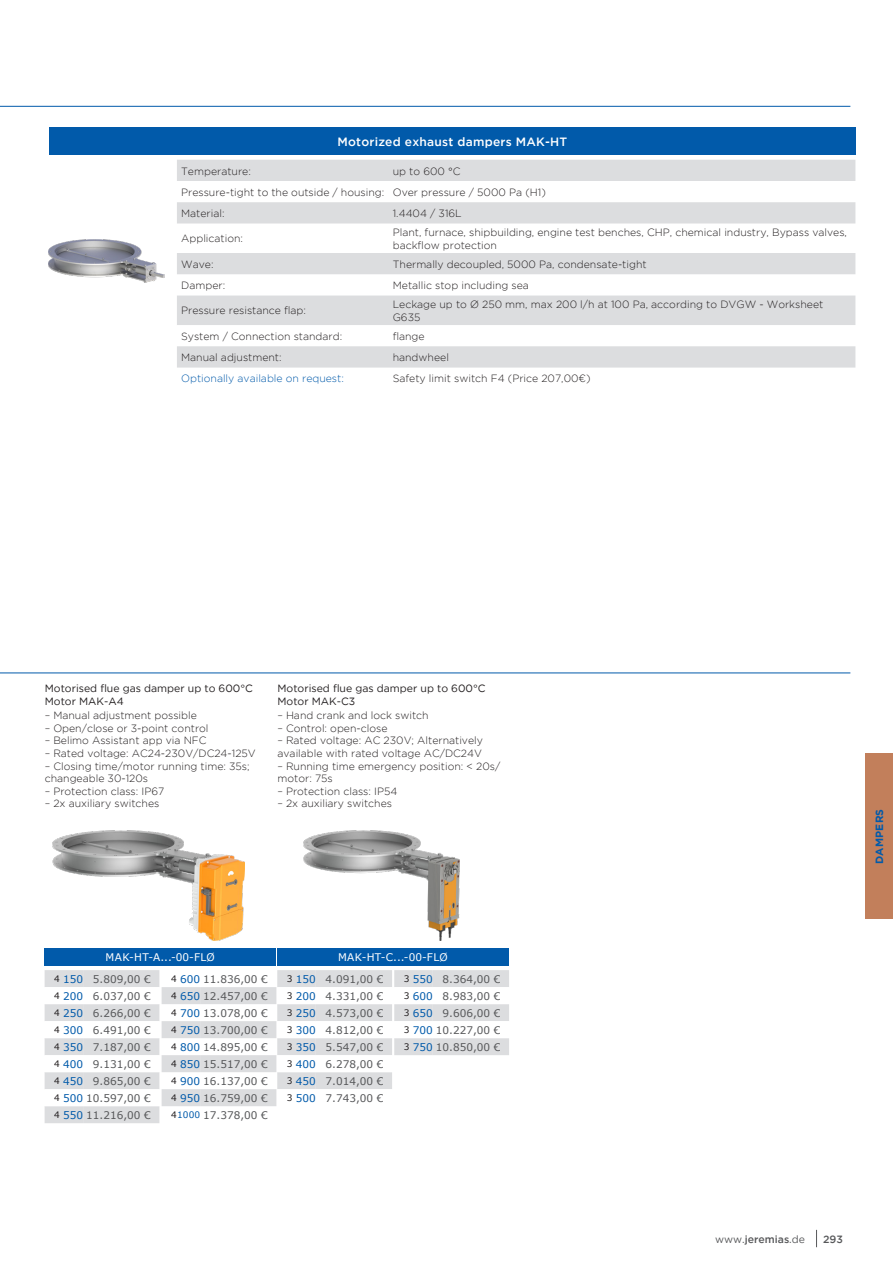
<style>
.page{position:relative;width:893px;height:1263px;background:#fff}
.page>*{position:absolute;margin:0;border:0;box-sizing:border-box;transform-origin:0 0}
.t1{font:500 12px "Gotham";letter-spacing:.02em;color:#fff}
.t2{font:300 10.5px/12.6px "Gotham";color:#231f20}
.t3{font:10.5px/17px "Verdana";color:#57585a;text-align:justify}
.t4{font:10.5px/12.6px "Gotham";color:#231f20}
.t5{font:10.5px "Verdana";color:#015aaa}
.t6{font:10.5px "Verdana";letter-spacing:.035em;color:#fff}
.t7{font:300 10.5px "Gotham";color:#015aaa}
.t8{font:500 10.5px "Gotham";color:#57585a}
.t9{font:700 10.5px "Gotham";letter-spacing:.015em;color:#015aaa}
.t10{font:9px "Verdana";color:#231f20}
.s1{color:#015aaa}
.s2{font-size:9px;color:#231f20}
.s3{font-size:9px;color:#015aaa}
.s4{font-weight:400}
</style>
<div class="page">
<hr style="left:0;top:106px;width:850px;height:1px;background:#015aaa">
<div style="left:865px;top:753px;width:28px;height:166px;background:#c27f5b"></div>
<svg style="left:816px;top:1230px;width:1px;height:17px"></svg>
<hr style="left:0;top:672px;width:850px;height:1px;background:#015aaa">
<div style="left:49px;top:128px;width:806px;height:27px;background:#015aaa"></div>
<svg style="left:177px;top:160px;width:678px;height:208px;fill:#dcdddf"></svg>
<img style="left:48px;top:239px;width:117px;height:43px">
<div style="left:45px;top:948px;width:231px;height:17px;background:#015aaa"></div>
<img style="left:53px;top:830px;width:192px;height:110px">
<svg style="left:45px;top:970px;width:464px;height:153px"></svg>
<div style="left:277px;top:948px;width:231px;height:17px;background:#015aaa"></div>
<img style="left:304px;top:830px;width:155px;height:110px">
<p class="t1" style="left:337px;top:134px;width:232px">Motorized exhaust dampers MAK-HT</p>
<p class="t2" style="left:181px;top:164px;width:71px">Temperature:</p>
<p class="t2" style="left:393px;top:164px;width:69px">up to 600 °C</p>
<p class="t2" style="left:181px;top:185px;width:205px">Pressure-tight to the outside / housing:</p>
<p class="t2" style="left:393px;top:185px;width:155px">Over pressure / 5000 Pa (H1)</p>
<p class="t2" style="left:181px;top:207px;width:45px">Material:</p>
<p class="t2" style="left:393px;top:207px;width:71px">1.4404 / 316L</p>
<p class="t2" style="left:181px;top:232px;width:63px">Application:</p>
<p class="t2" style="left:393px;top:226px;width:456px">Plant, furnace, shipbuilding, engine test benches, CHP, chemical industry, Bypass valves, backflow protection</p>
<p class="t2" style="left:181px;top:258px;width:34px">Wave:</p>
<p class="t2" style="left:393px;top:258px;width:255px">Thermally decoupled, 5000 Pa, condensate-tight</p>
<p class="t2" style="left:181px;top:279px;width:46px">Damper:</p>
<p class="t2" style="left:393px;top:279px;width:138px">Metallic stop including sea</p>
<p class="t2" style="left:181px;top:304px;width:126px">Pressure resistance flap:</p>
<p class="t2" style="left:393px;top:298px;width:432px">Leckage up to Ø 250 mm, max 200 l/h at 100 Pa, according to DVGW - Worksheet<br>G635</p>
<p class="t2" style="left:181px;top:330px;width:163px">System / Connection standard:</p>
<p class="t2" style="left:393px;top:330px;width:33px">flange</p>
<p class="t2" style="left:181px;top:351px;width:102px">Manual adjustment:</p>
<p class="t2" style="left:393px;top:351px;width:58px">handwheel</p>
<p class="t7" style="left:181px;top:372px;width:164px">Optionally available on request:</p>
<p class="t2" style="left:393px;top:372px;width:199px">Safety limit switch F4 (Price 207,00€)</p>
<p class="t4" style="left:45px;top:682px;width:210px">Motorised flue gas damper up to 600°C<br>Motor MAK-A4</p>
<p class="t2" style="left:45px;top:709px;width:154px">– Manual adjustment possible</p>
<p class="t2" style="left:45px;top:721px;width:165px">– Open/close or 3-point control</p>
<p class="t2" style="left:45px;top:734px;width:163px">– Belimo Assistant app via NFC</p>
<p class="t2" style="left:45px;top:747px;width:212px">– Rated voltage: AC24-230V/DC24-125V</p>
<p class="t2" style="left:45px;top:759px;width:206px">– Closing time/motor running time: 35s; changeable 30-120s</p>
<p class="t2" style="left:45px;top:784px;width:121px">– Protection class: IP67</p>
<p class="t2" style="left:45px;top:797px;width:116px">– 2x auxiliary switches</p>
<p class="t4" style="left:277px;top:682px;width:210px">Motorised flue gas damper up to 600°C<br>Motor MAK-C3</p>
<p class="t2" style="left:277px;top:709px;width:153px">– Hand crank and lock switch</p>
<p class="t2" style="left:277px;top:721px;width:111px">– Control: open-close</p>
<p class="t2" style="left:277px;top:734px;width:207px">– Rated voltage: AC 230V; Alternatively available with rated voltage AC/DC24V</p>
<p class="t2" style="left:277px;top:759px;width:224px">– Running time emergency position: &lt; 20s/ motor: 75s</p>
<p class="t2" style="left:277px;top:784px;width:121px">– Protection class: IP54</p>
<p class="t2" style="left:277px;top:797px;width:116px">– 2x auxiliary switches</p>
<p class="t6" style="left:106px;top:950px;width:111px">MAK-HT-A...-00-FLØ</p>
<p class="t10" style="left:54px;top:972px;width:7px">4</p>
<p class="t5" style="left:63px;top:971px;width:22px">150</p>
<p class="t3" style="left:93px;top:970px;width:60px">5.809,00 €</p>
<p class="t10" style="left:54px;top:989px;width:7px">4</p>
<p class="t5" style="left:63px;top:988px;width:22px">200</p>
<p class="t3" style="left:93px;top:987px;width:60px">6.037,00 €</p>
<p class="t10" style="left:54px;top:1007px;width:7px">4</p>
<p class="t5" style="left:63px;top:1006px;width:22px">250</p>
<p class="t3" style="left:93px;top:1004px;width:60px">6.266,00 €</p>
<p class="t10" style="left:54px;top:1024px;width:7px">4</p>
<p class="t5" style="left:63px;top:1023px;width:22px">300</p>
<p class="t3" style="left:93px;top:1021px;width:60px">6.491,00 €</p>
<p class="t10" style="left:54px;top:1041px;width:7px">4</p>
<p class="t5" style="left:63px;top:1040px;width:22px">350</p>
<p class="t3" style="left:93px;top:1038px;width:60px">7.187,00 €</p>
<p class="t10" style="left:54px;top:1058px;width:7px">4</p>
<p class="t5" style="left:63px;top:1057px;width:22px">400</p>
<p class="t3" style="left:93px;top:1055px;width:60px">9.131,00 €</p>
<p class="t10" style="left:54px;top:1075px;width:7px">4</p>
<p class="t5" style="left:63px;top:1074px;width:22px">450</p>
<p class="t3" style="left:93px;top:1072px;width:60px">9.865,00 €</p>
<p class="t10" style="left:54px;top:1092px;width:7px">4</p>
<p class="t3" style="left:63px;top:1089px;width:89px"><span class="s1">500</span> 10.597,00 €</p>
<p class="t10" style="left:54px;top:1109px;width:7px">4</p>
<p class="t3" style="left:63px;top:1106px;width:89px"><span class="s1">550</span> 11.216,00 €</p>
<p class="t3" style="left:171px;top:970px;width:98px"><span class="s2">4</span> <span class="s1">600</span> 11.836,00 € <span class="s2">4</span> <span class="s1">650</span> 12.457,00 € <span class="s2">4</span> <span class="s1">700</span> 13.078,00 € <span class="s2">4</span> <span class="s1">750</span> 13.700,00 € <span class="s2">4</span> <span class="s1">800</span> 14.895,00 € <span class="s2">4</span> <span class="s1">850</span> 15.517,00 € <span class="s2">4</span> <span class="s1">900</span> 16.137,00 € <span class="s2">4</span> <span class="s1">950</span> 16.759,00 € <span class="s2">4</span><span class="s3">1000</span> 17.378,00 €</p>
<p class="t6" style="left:338px;top:950px;width:111px">MAK-HT-C...-00-FLØ</p>
<p class="t10" style="left:287px;top:972px;width:7px">3</p>
<p class="t5" style="left:296px;top:971px;width:22px">150</p>
<p class="t3" style="left:325px;top:970px;width:60px">4.091,00 €</p>
<p class="t10" style="left:287px;top:989px;width:7px">3</p>
<p class="t5" style="left:296px;top:988px;width:22px">200</p>
<p class="t3" style="left:325px;top:987px;width:60px">4.331,00 €</p>
<p class="t10" style="left:287px;top:1007px;width:7px">3</p>
<p class="t5" style="left:296px;top:1006px;width:22px">250</p>
<p class="t3" style="left:325px;top:1004px;width:60px">4.573,00 €</p>
<p class="t10" style="left:287px;top:1024px;width:7px">3</p>
<p class="t5" style="left:296px;top:1023px;width:22px">300</p>
<p class="t3" style="left:325px;top:1021px;width:60px">4.812,00 €</p>
<p class="t10" style="left:287px;top:1041px;width:7px">3</p>
<p class="t5" style="left:296px;top:1040px;width:22px">350</p>
<p class="t3" style="left:325px;top:1038px;width:60px">5.547,00 €</p>
<p class="t10" style="left:287px;top:1058px;width:7px">3</p>
<p class="t5" style="left:296px;top:1057px;width:22px">400</p>
<p class="t3" style="left:325px;top:1055px;width:60px">6.278,00 €</p>
<p class="t10" style="left:287px;top:1075px;width:7px">3</p>
<p class="t5" style="left:296px;top:1074px;width:22px">450</p>
<p class="t3" style="left:325px;top:1072px;width:60px">7.014,00 €</p>
<p class="t10" style="left:287px;top:1092px;width:7px">3</p>
<p class="t5" style="left:296px;top:1091px;width:22px">500</p>
<p class="t3" style="left:325px;top:1089px;width:60px">7.743,00 €</p>
<p class="t3" style="left:404px;top:970px;width:98px"><span class="s2">3</span> <span class="s1">550</span> 8.364,00 € <span class="s2">3</span> <span class="s1">600</span> 8.983,00 € <span class="s2">3</span> <span class="s1">650</span> 9.606,00 € <span class="s2">3</span> <span class="s1">700</span> 10.227,00 € <span class="s2">3</span> <span class="s1">750</span> 10.850,00 €</p>
<p class="t9" style="left:872px;top:864px;width:56px;rotate:-90deg">DAMPERS</p>
<p class="t8" style="left:715px;top:1232px;width:91px"><span class="s4">www.</span>jeremias<span class="s4">.de</span></p>
<p class="t8" style="left:823px;top:1232px;width:21px">293</p>
</div>
